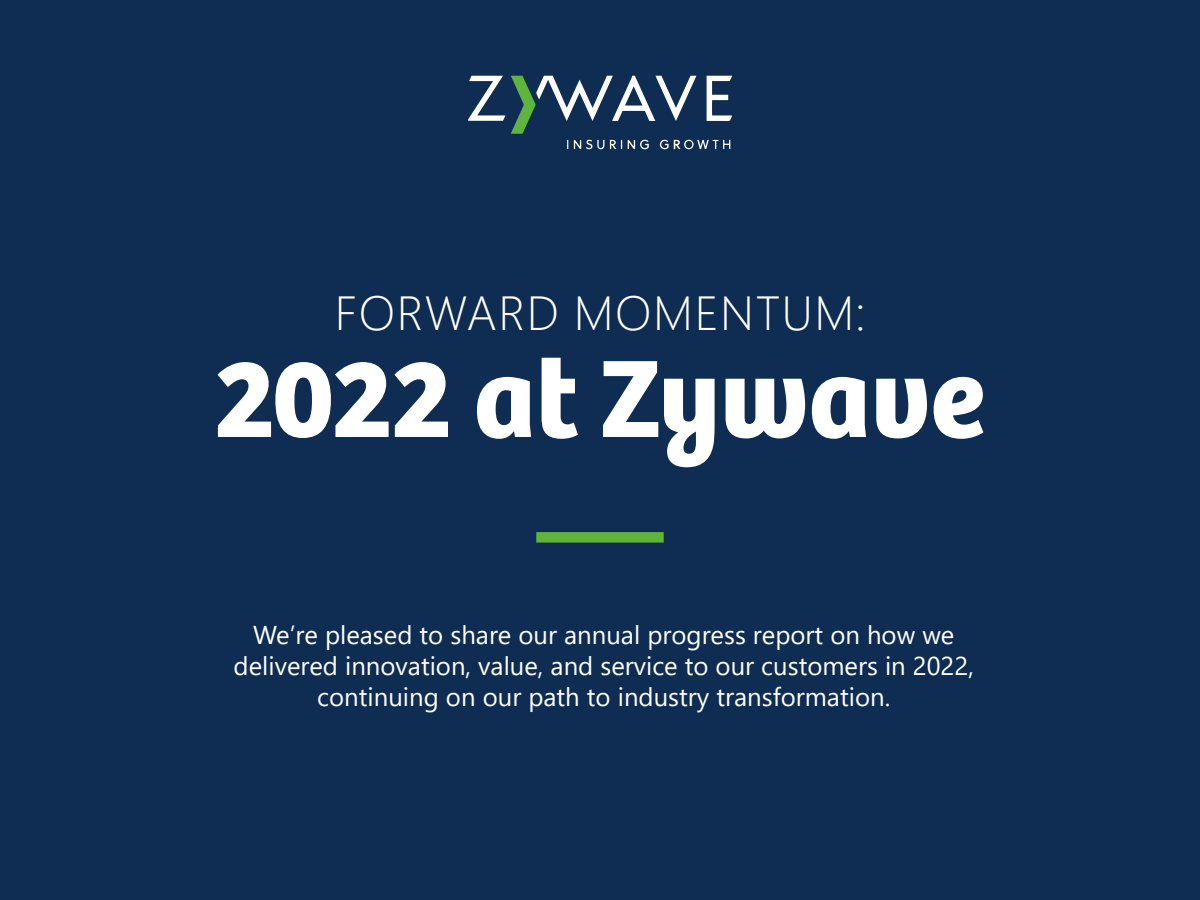
<style>
.page{position:relative;width:1200px;height:900px;background:#0f2d52}
.page>*{position:absolute;margin:0;border:0;box-sizing:border-box;transform-origin:0 0}
.t1{font:700 114px "Bree";color:#fff}
.t2{font:300 47.85px "Segoe UI";letter-spacing:.035em;color:#fff}
.t3{font:25.8px/30.9px "Segoe UI";color:#fff;text-align:center}
</style>
<div class="page">
<svg style="left:468px;top:76px;width:37px;height:45px"></svg>
<svg style="left:511px;top:76px;width:221px;height:74px;background:#3c576f"></svg>
<div style="left:536px;top:532px;width:128px;height:11px;background:#5fb53b"></div>
<h2 class="t2" style="left:335px;top:268px;width:533px">FORWARD MOMENTUM:</h2>
<h1 class="t1" style="left:215px;top:309px;width:772px">2022 at Zywave</h1>
<p class="t3" style="left:234px;top:617px;width:742px">We’re pleased to share our annual progress report on how we delivered innovation, value, and service to our customers in 2022, continuing on our path to industry transformation.</p>
</div>
